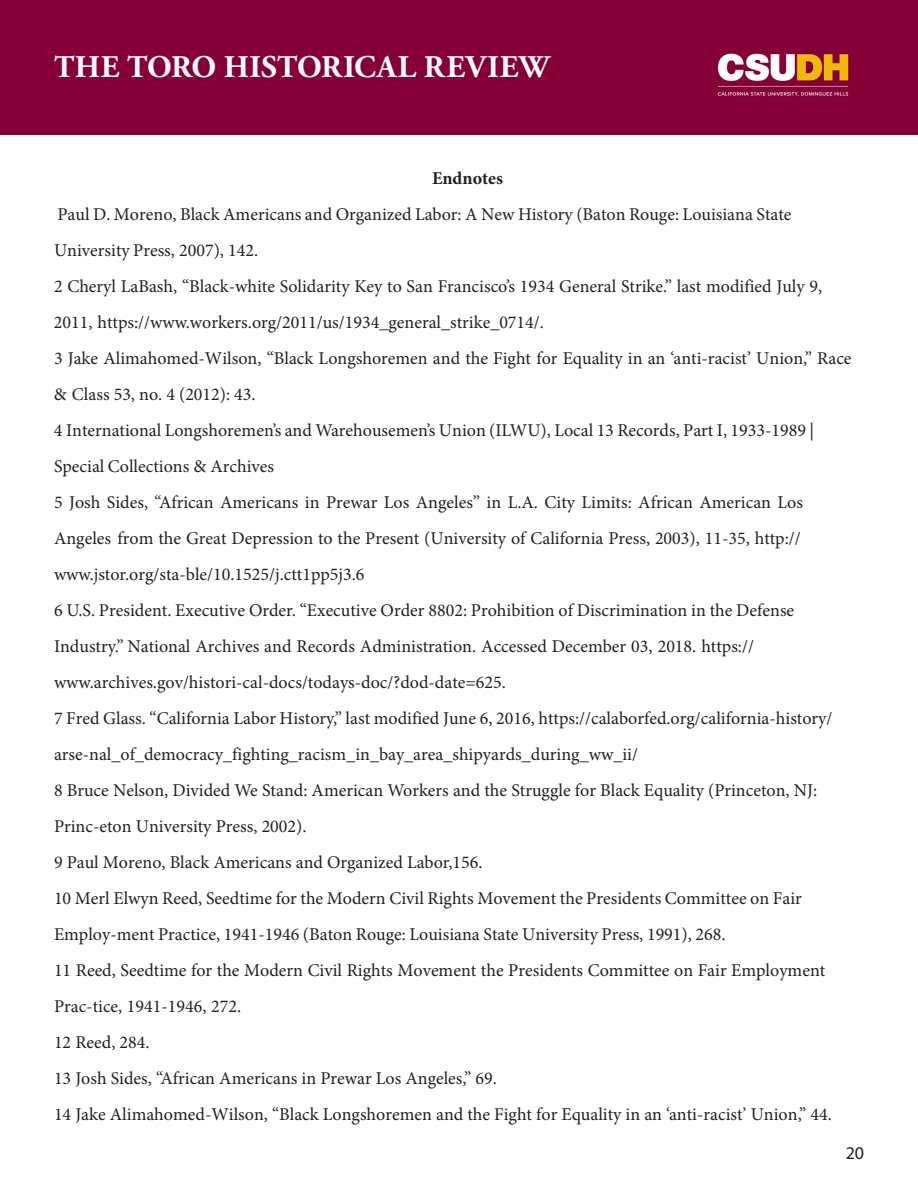
<style>
.page{position:relative;width:918px;height:1188px;background:#fff}
.page>*{position:absolute;margin:0;border:0;box-sizing:border-box;transform-origin:0 0}
.t1{font:700 31.5px "Adobe Garamond Pro";letter-spacing:.015em;color:#fff}
.t2{font:18px/36px "Minion Pro";color:#231f20}
.t3{font:18px "Myriad Pro";color:#231f20}
.s1{font-weight:700}
</style>
<div class="page">
<div style="left:0;top:0;width:918px;height:135px;background:#860038"></div>
<img style="left:717px;top:53px;width:132px;height:44px">
<h1 class="t1" style="left:54px;top:49px;width:497px">THE TORO HISTORICAL REVIEW</h1>
<p class="t2" style="left:54px;top:160px;width:799px;text-indent:378px"><span class="s1">Endnotes<br></span>Paul D. Moreno, Black Americans and Organized Labor: A New History (Baton Rouge: Louisiana State University Press, 2007), 142.<br>2 Cheryl LaBash, “Black-white Solidarity Key to San Francisco’s 1934 General Strike.” last modified July 9, 2011, https://www.workers.org/2011/us/1934_general_strike_0714/.<br>3 Jake Alimahomed-Wilson, “Black Longshoremen and the Fight for Equality in an ‘anti-racist’ Union,” Race &amp; Class 53, no. 4 (2012): 43.<br>4 International Longshoremen’s and Warehousemen’s Union (ILWU), Local 13 Records, Part I, 1933-1989 | Special Collections &amp; Archives<br>5 Josh Sides, “African Americans in Prewar Los Angeles” in L.A. City Limits: African American Los Angeles from the Great Depression to the Present (University of California Press, 2003), 11-35, http:// www.jstor.org/sta-ble/10.1525/j.ctt1pp5j3.6<br>6 U.S. President. Executive Order. “Executive Order 8802: Prohibition of Discrimination in the Defense Industry.” National Archives and Records Administration. Accessed December 03, 2018. https:// www.archives.gov/histori-cal-docs/todays-doc/?dod-date=625.<br>7 Fred Glass. “California Labor History,” last modified June 6, 2016, https://calaborfed.org/california-history/ arse-nal_of_democracy_fighting_racism_in_bay_area_shipyards_during_ww_ii/<br>8 Bruce Nelson, Divided We Stand: American Workers and the Struggle for Black Equality (Princeton, NJ:<br>Princ-eton University Press, 2002).<br>9 Paul Moreno, Black Americans and Organized Labor,156.<br>10 Merl Elwyn Reed, Seedtime for the Modern Civil Rights Movement the Presidents Committee on Fair Employ-ment Practice, 1941-1946 (Baton Rouge: Louisiana State University Press, 1991), 268.<br>11 Reed, Seedtime for the Modern Civil Rights Movement the Presidents Committee on Fair Employment Prac-tice, 1941-1946, 272.<br>12 Reed, 284.<br>13 Josh Sides, “African Americans in Prewar Los Angeles,” 69.<br>14 Jake Alimahomed-Wilson, “Black Longshoremen and the Fight for Equality in an ‘anti-racist’ Union,” 44.</p>
<p class="t3" style="left:846px;top:1142px;width:20px">20</p>
</div>
